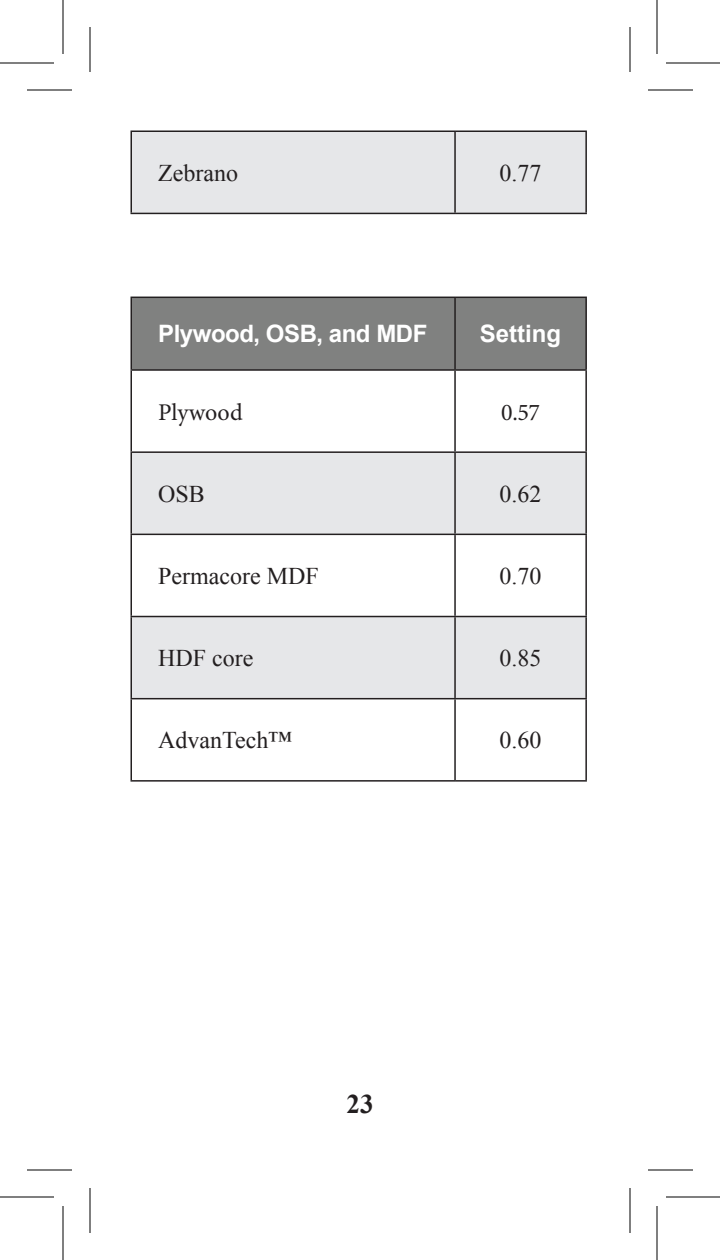
<style>
.page{position:relative;width:720px;height:1260px;background:#fff}
.page>*{position:absolute;margin:0;border:0;box-sizing:border-box;transform-origin:0 0}
.t1{font:700 27px "Times New Roman";color:#231f20}
.t2{font:24px "Times New Roman";color:#231f20}
.t3{font:700 24px "Arial";letter-spacing:-.02em;color:#fff}
.t4{font:24px "Minion Pro";letter-spacing:-.005em;color:#231f20}
.t5{font:700 24px "Arial";color:#fff}
</style>
<div class="page">
<div style="left:132px;top:132px;width:453px;height:81px;background:#e6e7e9"></div>
<hr style="left:130px;top:130px;width:325px;height:2px;background:#231f20">
<hr style="left:130px;top:132px;width:2px;height:81px;background:#231f20">
<hr style="left:130px;top:213px;width:325px;height:1px;background:#231f20">
<hr style="left:455px;top:130px;width:132px;height:2px;background:#231f20">
<hr style="left:454px;top:132px;width:2px;height:81px;background:#231f20">
<hr style="left:585px;top:132px;width:2px;height:81px;background:#231f20">
<hr style="left:455px;top:213px;width:132px;height:1px;background:#231f20">
<div style="left:132px;top:298px;width:453px;height:71px;background:#808180"></div>
<svg style="left:132px;top:453px;width:453px;height:245px;fill:#e6e7e9"></svg>
<hr style="left:130px;top:297px;width:325px;height:1px;background:#231f20">
<hr style="left:130px;top:298px;width:2px;height:71px;background:#231f20">
<hr style="left:455px;top:297px;width:132px;height:1px;background:#231f20">
<hr style="left:454px;top:298px;width:2px;height:71px;background:#231f20">
<hr style="left:585px;top:298px;width:2px;height:71px;background:#231f20">
<hr style="left:130px;top:369px;width:325px;height:2px;background:#231f20">
<hr style="left:130px;top:371px;width:2px;height:80px;background:#231f20">
<hr style="left:455px;top:369px;width:132px;height:2px;background:#231f20">
<hr style="left:454px;top:371px;width:2px;height:80px;background:#231f20">
<hr style="left:585px;top:371px;width:2px;height:80px;background:#231f20">
<hr style="left:130px;top:451px;width:325px;height:2px;background:#231f20">
<hr style="left:130px;top:453px;width:2px;height:81px;background:#231f20">
<hr style="left:455px;top:451px;width:132px;height:2px;background:#231f20">
<hr style="left:454px;top:453px;width:2px;height:81px;background:#231f20">
<hr style="left:585px;top:453px;width:2px;height:81px;background:#231f20">
<hr style="left:130px;top:534px;width:325px;height:1px;background:#231f20">
<hr style="left:130px;top:535px;width:2px;height:81px;background:#231f20">
<hr style="left:455px;top:534px;width:132px;height:1px;background:#231f20">
<hr style="left:454px;top:535px;width:2px;height:81px;background:#231f20">
<hr style="left:585px;top:535px;width:2px;height:81px;background:#231f20">
<hr style="left:130px;top:699px;width:2px;height:81px;background:#231f20">
<hr style="left:454px;top:699px;width:2px;height:81px;background:#231f20">
<hr style="left:585px;top:699px;width:2px;height:81px;background:#231f20">
<hr style="left:130px;top:780px;width:325px;height:2px;background:#231f20">
<hr style="left:455px;top:780px;width:132px;height:2px;background:#231f20">
<hr style="left:130px;top:616px;width:325px;height:1px;background:#231f20">
<hr style="left:130px;top:617px;width:2px;height:81px;background:#231f20">
<hr style="left:130px;top:698px;width:325px;height:1px;background:#231f20">
<hr style="left:455px;top:616px;width:132px;height:1px;background:#231f20">
<hr style="left:454px;top:617px;width:2px;height:81px;background:#231f20">
<hr style="left:585px;top:617px;width:2px;height:81px;background:#231f20">
<hr style="left:455px;top:698px;width:132px;height:1px;background:#231f20">
<hr style="left:27px;top:89px;width:45px;height:2px;background:#000">
<hr style="left:648px;top:89px;width:45px;height:2px;background:#000">
<hr style="left:27px;top:1169px;width:45px;height:2px;background:#000">
<hr style="left:648px;top:1169px;width:45px;height:2px;background:#000">
<hr style="left:89px;top:27px;width:2px;height:45px;background:#000">
<hr style="left:89px;top:1188px;width:2px;height:45px;background:#000">
<hr style="left:629px;top:27px;width:2px;height:45px;background:#000">
<hr style="left:629px;top:1188px;width:2px;height:45px;background:#000">
<hr style="left:0;top:62px;width:54px;height:2px;background:#000">
<hr style="left:666px;top:62px;width:54px;height:2px;background:#000">
<hr style="left:0;top:1196px;width:54px;height:2px;background:#000">
<hr style="left:666px;top:1196px;width:54px;height:2px;background:#000">
<hr style="left:62px;top:0;width:2px;height:54px;background:#000">
<hr style="left:62px;top:1206px;width:2px;height:54px;background:#000">
<hr style="left:656px;top:0;width:2px;height:54px;background:#000">
<hr style="left:656px;top:1206px;width:2px;height:54px;background:#000">
<p class="t2" style="left:158px;top:156px;width:81px">Zebrano</p>
<p class="t2" style="left:500px;top:156px;width:43px">0.77</p>
<p class="t3" style="left:158px;top:318px;width:271px">Plywood, OSB, and MDF</p>
<p class="t5" style="left:480px;top:318px;width:83px">Setting</p>
<p class="t4" style="left:158px;top:396px;width:86px">Plywood</p>
<p class="t4" style="left:501px;top:396px;width:40px">0.57</p>
<p class="t2" style="left:158px;top:477px;width:48px">OSB</p>
<p class="t2" style="left:500px;top:477px;width:43px">0.62</p>
<p class="t2" style="left:158px;top:560px;width:162px">Permacore MDF</p>
<p class="t2" style="left:500px;top:560px;width:43px">0.70</p>
<p class="t2" style="left:158px;top:642px;width:97px">HDF core</p>
<p class="t2" style="left:500px;top:642px;width:43px">0.85</p>
<p class="t2" style="left:158px;top:724px;width:135px">AdvanTech™</p>
<p class="t2" style="left:500px;top:724px;width:43px">0.60</p>
<p class="t1" style="left:346px;top:1085px;width:28px">23</p>
</div>
